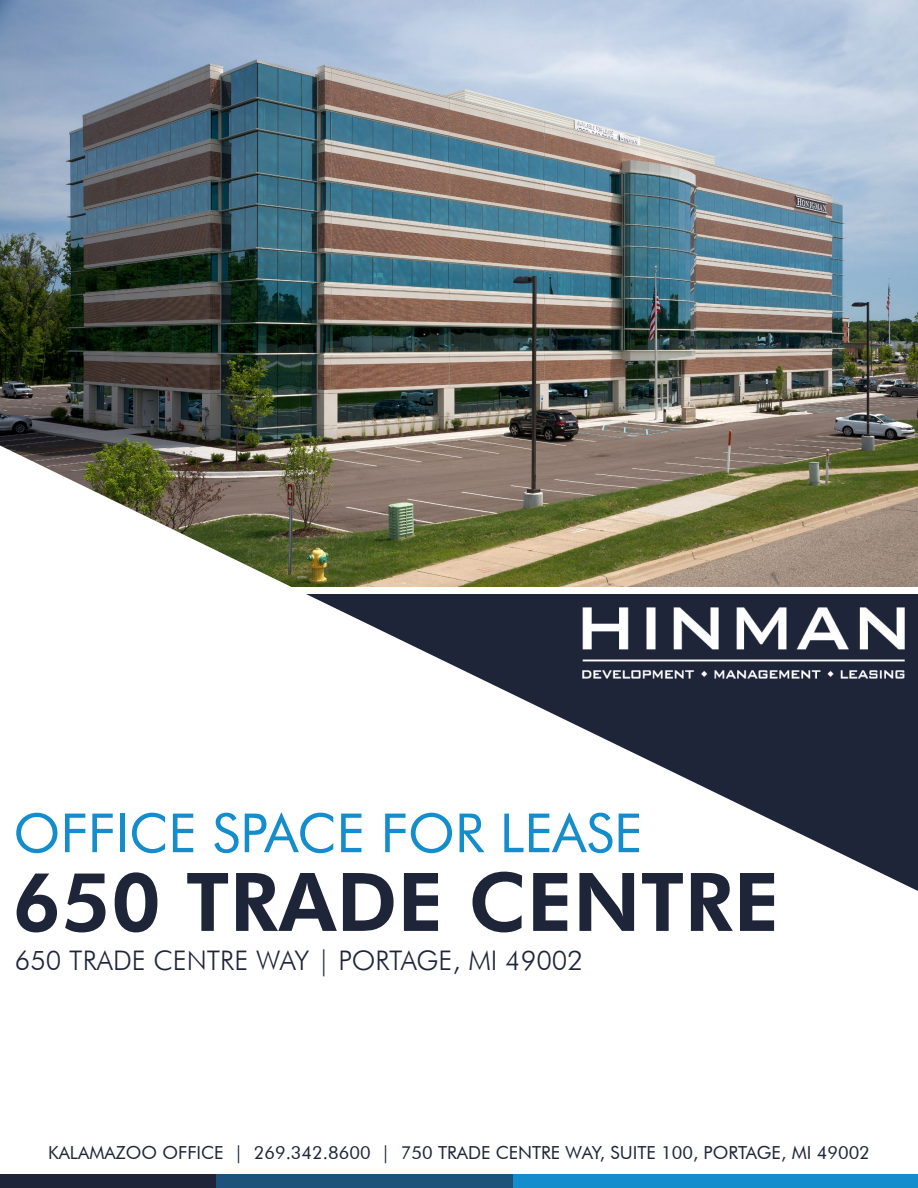
<style>
.page{position:relative;width:918px;height:1188px;background:#fff}
.page>*{position:absolute;margin:0;border:0;box-sizing:border-box;transform-origin:0 0}
.t1{font:800 81px "Futura BT";color:#1f2539}
.t2{font:54px "Futura BT";color:#148dcd}
.t3{font:300 27px "Futura BT";color:#1f2539}
.t4{font:18px "Futura BT";color:#1f2539}
</style>
<div class="page">
<img style="left:0;top:0;width:918px;height:446px">
<svg style="left:1px;top:446px;width:917px;height:445px"></svg>
<div style="left:260px;top:587px;width:658px;height:7px;background:#fff"></div>
<img style="left:582px;top:608px;width:322px;height:71px">
<div style="left:0;top:1174px;width:216px;height:14px;background:#1f2539"></div>
<div style="left:216px;top:1174px;width:297px;height:14px;background:#1d527b"></div>
<div style="left:513px;top:1174px;width:405px;height:14px;background:#148dcd"></div>
<h2 class="t2" style="left:13px;top:800px;width:630px">OFFICE SPACE FOR LEASE</h2>
<h1 class="t1" style="left:12px;top:853px;width:769px">650 TRADE CENTRE</h1>
<h3 class="t3" style="left:15px;top:944px;width:570px">650 TRADE CENTRE WAY | PORTAGE, MI 49002</h3>
<p class="t4" style="left:48px;top:1141px;width:823px">KALAMAZOO OFFICE | 269.342.8600 | 750 TRADE CENTRE WAY, SUITE 100, PORTAGE, MI 49002</p>
</div>
